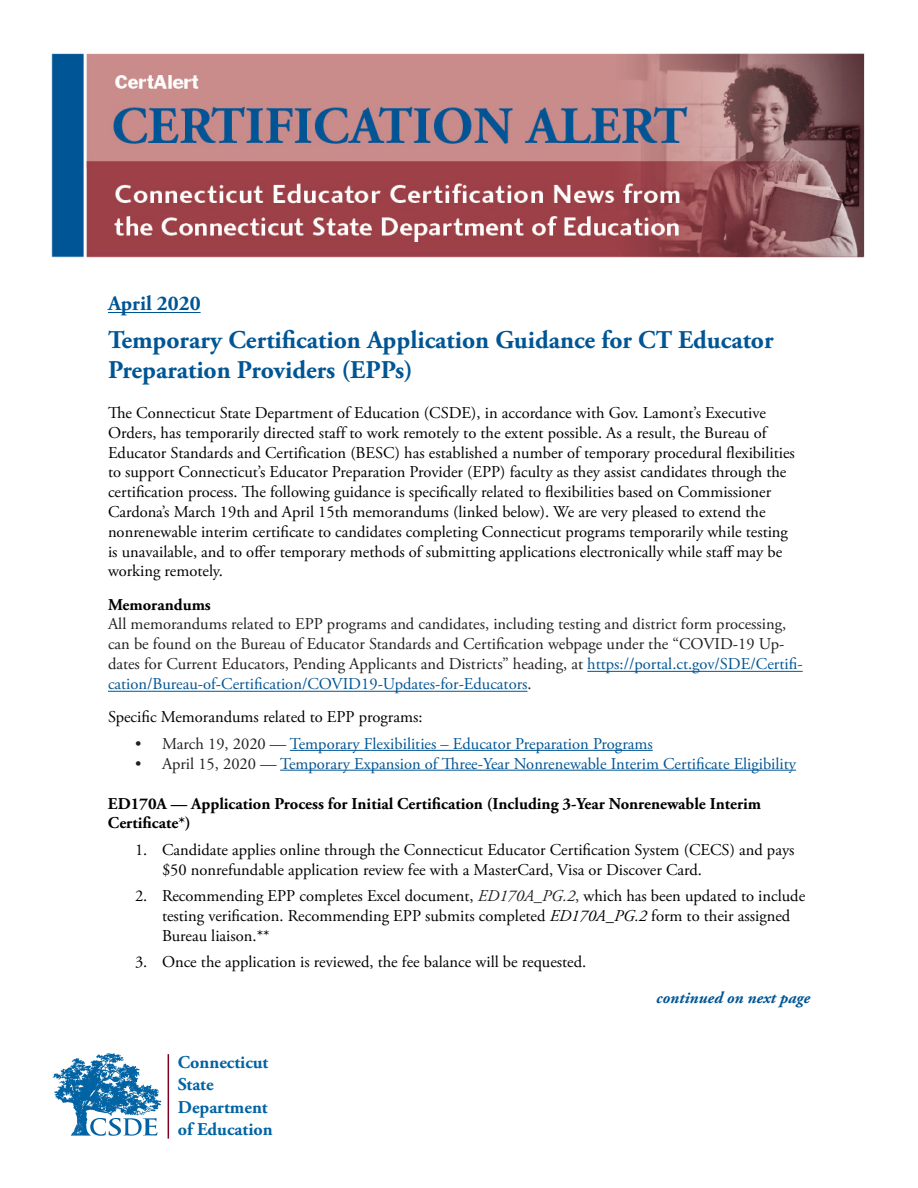
<style>
.page{position:relative;width:918px;height:1188px;background:#fff}
.page>*{position:absolute;margin:0;border:0;box-sizing:border-box;transform-origin:0 0}
.t1{font:700 25.5px/30.6px "Adobe Garamond Pro";color:#005594}
.t2{font:700 21px "Adobe Garamond Pro";color:#005594}
.t3{font:700 18px "Adobe Garamond Pro";color:#0163a3}
.No_Spacing{font:16.5px/19.8px "Adobe Garamond Pro";color:#000}
.t4{font:16.5px/19.8px "Adobe Garamond Pro";color:#231f20}
.t5{font:16.5px "Adobe Garamond Pro";color:#005594}
.No_Spacing-2{font:700 16.5px/19.8px "Adobe Garamond Pro";color:#000}
.t6{font:italic 700 16.5px "Adobe Garamond Pro";color:#005594}
.s1{font-weight:700;color:#000}
.s2{color:#005594}
.s3{color:#231f20}
.s4{font-style:italic;color:#231f20}
.s5{font-style:italic}
</style>
<div class="page">
<img style="left:51px;top:53px;width:814px;height:205px">
<hr style="left:108px;top:312px;width:93px;height:1px;background:#005594">
<hr style="left:290px;top:750px;width:363px;height:1px;background:#005594">
<hr style="left:280px;top:770px;width:516px;height:1px;background:#005594">
<svg style="left:53px;top:1053px;width:108px;height:83px"></svg>
<hr style="left:168px;top:1054px;width:1px;height:85px;background:#820123">
<hr style="left:587px;top:671px;width:216px;height:1px;background:#005594">
<hr style="left:108px;top:691px;width:420px;height:1px;background:#005594">
<p class="t2" style="left:108px;top:292px;width:94px">April 2020</p>
<p class="t1" style="left:108px;top:325px;width:667px">Temporary Certification Application Guidance for CT Educator<br>Preparation Providers (EPPs)</p>
<p class="No_Spacing" style="left:108px;top:403px;width:688px">The Connecticut State Department of Education (CSDE), in accordance with Gov. Lamont’s Executive Orders, has temporarily directed staff to work remotely to the extent possible. As a result, the Bureau of Educator Standards and Certification (BESC) has established a number of temporary procedural flexibilities to support Connecticut’s Educator Preparation Provider (EPP) faculty as they assist candidates through the certification process. The following guidance is specifically related to flexibilities based on Commissioner Cardona’s March 19th and April 15th memorandums (linked below). We are very pleased to extend the nonrenewable interim certificate to candidates completing Connecticut programs temporarily while testing is unavailable, and to offer temporary methods of submitting applications electronically while staff may be working remotely.</p>
<p class="t4" style="left:108px;top:595px;width:696px"><span class="s1">Memorandums<br></span>All memorandums related to EPP programs and candidates, including testing and district form processing, can be found on the Bureau of Educator Standards and Certification webpage under the “COVID-19 Up&shy;dates for Current Educators, Pending Applicants and Districts” heading, at <span class="s2">https://portal.ct.gov/SDE/Certifi&shy;cation/Bureau-of-Certification/COVID19-Updates-for-Educators</span>.</p>
<p class="No_Spacing" style="left:108px;top:708px;width:316px">Specific Memorandums related to EPP programs:</p>
<p class="t5" style="left:135px;top:734px;width:519px"><span class="s3">• March 19, 2020 —</span> Temporary Flexibilities – Educator Preparation Programs</p>
<p class="t5" style="left:135px;top:753px;width:663px"><span class="s3">• April 15, 2020 —</span> Temporary Expansion of Three-Year Nonrenewable Interim Certificate Eligibility</p>
<p class="No_Spacing-2" style="left:108px;top:794px;width:655px">ED170A — Application Process for Initial Certification (Including 3-Year Nonrenewable Interim<br>Certificate*)</p>
<p class="No_Spacing" style="left:162px;top:840px;width:634px;text-indent:-27px">1. Candidate applies online through the Connecticut Educator Certification System (CECS) and pays $50 nonrefundable application review fee with a MasterCard, Visa or Discover Card.</p>
<p class="No_Spacing" style="left:162px;top:887px;width:645px;text-indent:-27px">2. Recommending EPP completes Excel document, <span class="s4">ED170A_PG.2</span><span class="s3">,</span> which has been updated to include testing verification. Recommending EPP submits completed <span class="s5">ED170A_PG.2</span> form to their assigned<br>Bureau liaison.**</p>
<p class="No_Spacing" style="left:135px;top:953px;width:453px">3. Once the application is reviewed, the fee balance will be requested.</p>
<p class="t6" style="left:656px;top:989px;width:155px">continued on next page</p>
<p class="t3" style="left:178px;top:1052px;width:92px">Connecticut</p>
<p class="t3" style="left:178px;top:1074px;width:37px">State</p>
<p class="t3" style="left:178px;top:1097px;width:91px">Department</p>
<p class="t3" style="left:178px;top:1119px;width:96px">of Education</p>
</div>
